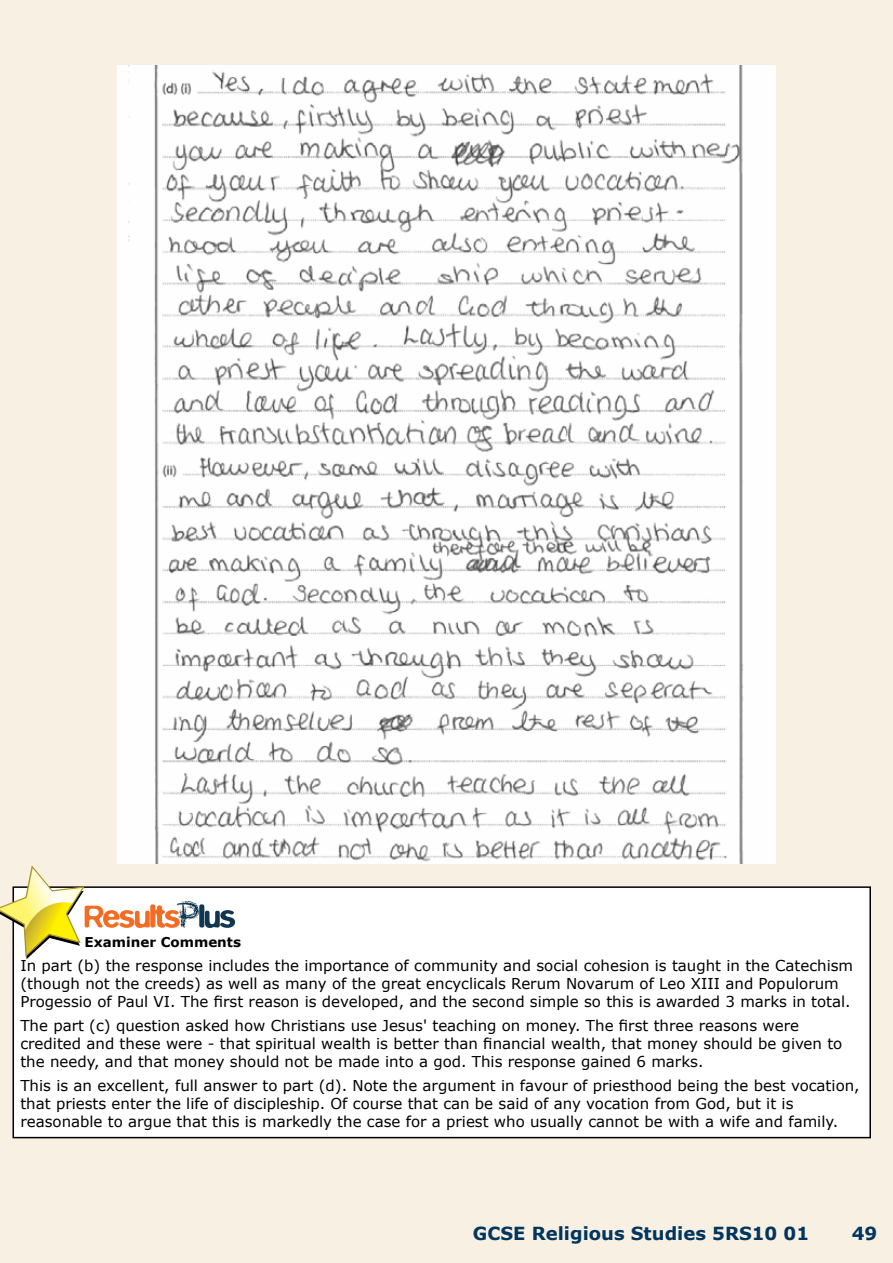
<style>
.page{position:relative;width:893px;height:1263px;background:#f8f0e2}
.page>*{position:absolute;margin:0;border:0;box-sizing:border-box;transform-origin:0 0}
.t1{font:700 18px "Verdana";color:#00355f}
.t2{font:15px/18px "Verdana";color:#000}
.t3{font:700 13.5px "Verdana";color:#000}
</style>
<div class="page">
<img style="left:117px;top:66px;width:658px;height:797px">
<div style="left:13px;top:887px;width:857px;height:250px;background:#fff"></div>
<div style="left:13px;top:886px;width:858px;height:252px;border:2px solid #000"></div>
<svg style="left:0;top:865px;width:235px;height:94px"></svg>
<p class="t3" style="left:85px;top:933px;width:158px">Examiner Comments</p>
<p class="t2" style="left:20px;top:956px;width:834px">In part (b) the response includes the importance of community and social cohesion is taught in the Catechism (though not the creeds) as well as many of the great encyclicals Rerum Novarum of Leo XIII and Populorum<br>Progessio of Paul VI. The first reason is developed, and the second simple so this is awarded 3 marks in total.</p>
<p class="t2" style="left:20px;top:1016px;width:823px">The part (c) question asked how Christians use Jesus' teaching on money. The first three reasons were credited and these were - that spiritual wealth is better than financial wealth, that money should be given to the needy, and that money should not be made into a god. This response gained 6 marks.</p>
<p class="t2" style="left:20px;top:1076px;width:841px">This is an excellent, full answer to part (d). Note the argument in favour of priesthood being the best vocation, that priests enter the life of discipleship. Of course that can be said of any vocation from God, but it is reasonable to argue that this is markedly the case for a priest who usually cannot be with a wife and family.</p>
<p class="t1" style="left:473px;top:1222px;width:338px">GCSE Religious Studies 5RS10 01</p>
<p class="t1" style="left:852px;top:1222px;width:27px">49</p>
</div>
